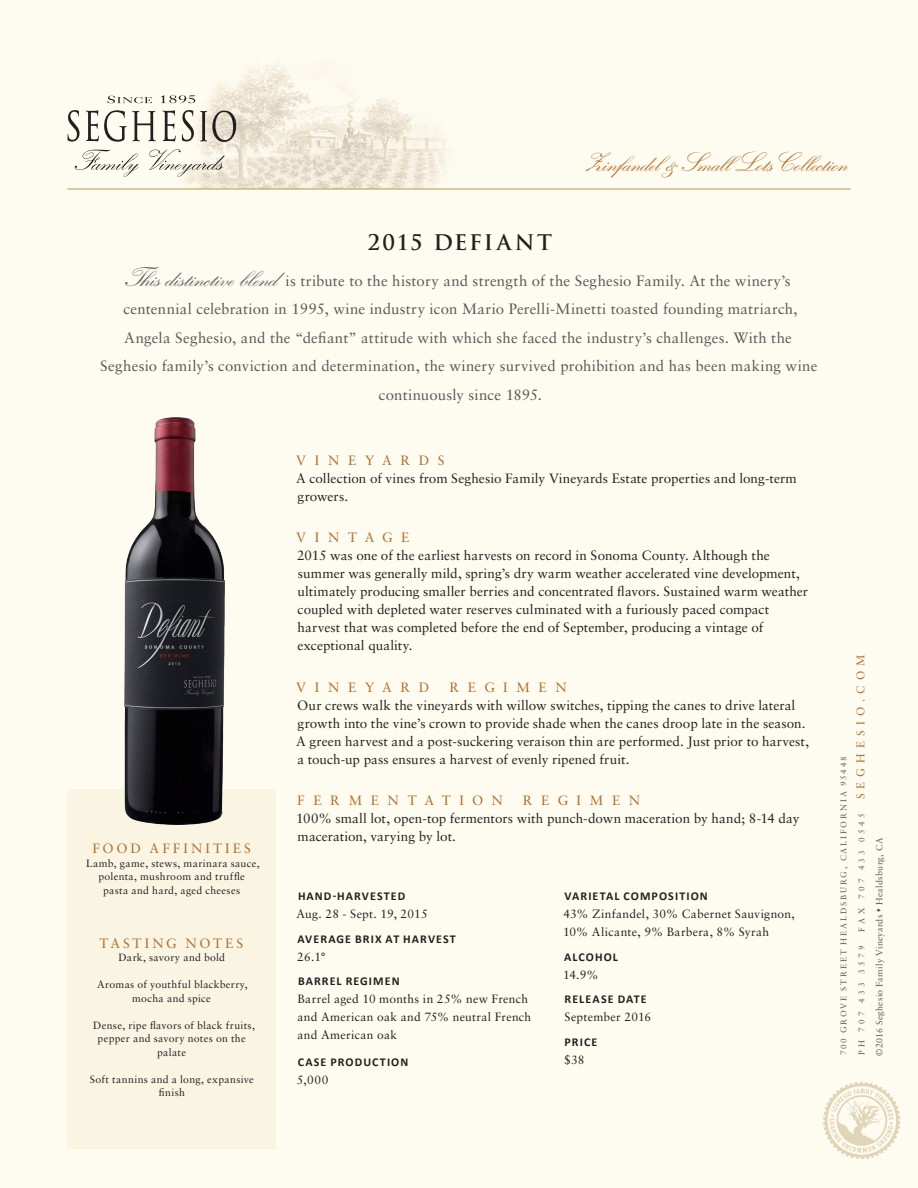
<style>
.page{position:relative;width:918px;height:1188px;background:#fefbf1}
.page>*{position:absolute;margin:0;border:0;box-sizing:border-box;transform-origin:0 0}
.t1{font:700 27px "Kuenstler Script LT Std 2";color:#b16f29}
.t2{font:700 21px "Trajan Pro";letter-spacing:.085em;color:#231f20}
.Intro_Body{font:15px/28.5px "Sabon LT Std";letter-spacing:.015em;color:#57585a;text-align:center}
.Body{font:13.5px/18px "Sabon LT Std";letter-spacing:.005em;color:#231f20}
.t3{font:13.5px "Sabon LT Std";letter-spacing:.635em;color:#b16f29}
.t4{font:13.5px "Sabon LT Std";letter-spacing:.645em;color:#b16f29}
.t5{font:13.5px "Sabon LT Std";letter-spacing:.225em;color:#b16f29}
.t6{font:13.5px "Sabon LT Std";letter-spacing:.615em;color:#b16f29}
.t7{font:13.5px "Sabon LT Std";letter-spacing:.21em;color:#b16f29}
.t8{font:12px/18px "Sabon LT Std";letter-spacing:.02em;color:#231f20}
.t9{font:700 12px "Calibri";letter-spacing:.09em;color:#231f20}
.t10{font:11.25px "Sabon LT Std";letter-spacing:.46em;color:#b16f29}
.Notes{font:10.5px/13.5px "Sabon LT Std";letter-spacing:.03em;color:#231f20;text-align:center}
.t11{font:9px "Sabon LT Std";letter-spacing:.035em;color:#57585a}
.t12{font:8.25px/18px "Sabon LT Std";letter-spacing:.24em;color:#57585a}
.t13{font:8.25px "Sabon LT Std";letter-spacing:.395em;color:#57585a}
.s1{font-family:"Kuenstler Script LT Std 2";font-weight:700;font-size:27px}
</style>
<div class="page">
<img style="left:178px;top:62px;width:284px;height:127px">
<hr style="left:67px;top:189px;width:783px;height:1px;background:#b39758">
<svg style="left:823px;top:1082px;width:77px;height:77px"></svg>
<div style="left:68px;top:789px;width:208px;height:360px;background:#faf4e3"></div>
<img style="left:125px;top:418px;width:99px;height:406px">
<svg style="left:75px;top:150px;width:64px;height:27px"></svg>
<svg style="left:149px;top:149px;width:76px;height:28px"></svg>
<svg style="left:108px;top:96px;width:44px;height:7px"></svg>
<svg style="left:161px;top:95px;width:34px;height:8px"></svg>
<svg style="left:67px;top:110px;width:13px;height:32px"></svg>
<svg style="left:162px;top:110px;width:14px;height:31px"></svg>
<svg style="left:86px;top:110px;width:70px;height:32px"></svg>
<svg style="left:200px;top:110px;width:39px;height:32px"></svg>
<svg style="left:182px;top:110px;width:12px;height:32px"></svg>
<h1 class="t1" style="left:585px;top:148px;width:264px">Zinfandel &amp; Small Lots Collection</h1>
<p class="t2" style="left:367px;top:230px;width:186px">2015 DEFIANT</p>
<p class="Intro_Body" style="left:100px;top:266px;width:719px"><span class="s1">This distinctive blend</span> is tribute to the history and strength of the Seghesio Family. At the winery’s centennial celebration in 1995, wine industry icon Mario Perelli-Minetti toasted founding matriarch, Angela Seghesio, and the “defiant” attitude with which she faced the industry’s challenges. With the Seghesio family’s conviction and determination, the winery survived prohibition and has been making wine continuously since 1895.</p>
<p class="t5" style="left:92px;top:841px;width:160px">FOOD AFFINITIES</p>
<p class="Notes" style="left:86px;top:856px;width:175px">Lamb, game, stews, marinara sauce, polenta, mushroom and truffle pasta and hard, aged cheeses</p>
<p class="t7" style="left:99px;top:935px;width:145px">TASTING NOTES</p>
<p class="Notes" style="left:118px;top:951px;width:108px">Dark, savory and bold</p>
<p class="Notes" style="left:97px;top:978px;width:152px">Aromas of youthful blackberry, mocha and spice</p>
<p class="Notes" style="left:93px;top:1018px;width:163px">Dense, ripe flavors of black fruits, pepper and savory notes on the palate</p>
<p class="Notes" style="left:90px;top:1072px;width:166px">Soft tannins and a long, expansive finish</p>
<p class="t4" style="left:296px;top:452px;width:150px">VINEYARDS</p>
<p class="Body" style="left:296px;top:469px;width:502px">A collection of vines from Seghesio Family Vineyards Estate properties and long-term growers.</p>
<p class="t3" style="left:296px;top:530px;width:115px">VINTAGE</p>
<p class="Body" style="left:297px;top:546px;width:513px">2015 was one of the earliest harvests on record in Sonoma County. Although the summer was generally mild, spring’s dry warm weather accelerated vine development, ultimately producing smaller berries and concentrated flavors. Sustained warm weather coupled with depleted water reserves culminated with a furiously paced compact harvest that was completed before the end of September, producing a vintage of exceptional quality.</p>
<p class="t4" style="left:296px;top:679px;width:135px">VINEYARD</p>
<p class="t3" style="left:449px;top:679px;width:119px">REGIMEN</p>
<p class="Body" style="left:296px;top:696px;width:514px">Our crews walk the vineyards with willow switches, tipping the canes to drive lateral growth into the vine’s crown to provide shade when the canes droop late in the season.<br>A green harvest and a post-suckering veraison thin are performed. Just prior to harvest, a touch-up pass ensures a harvest of evenly ripened fruit.</p>
<p class="t6" style="left:297px;top:792px;width:207px">FERMENTATION</p>
<p class="t3" style="left:523px;top:792px;width:119px">REGIMEN</p>
<p class="Body" style="left:296px;top:809px;width:505px">100% small lot, open-top fermentors with punch-down maceration by hand; 8-14 day maceration, varying by lot.</p>
<p class="t9" style="left:298px;top:888px;width:109px">HAND-HARVESTED</p>
<p class="t8" style="left:296px;top:905px;width:133px">Aug. 28 - Sept. 19, 2015</p>
<p class="t9" style="left:297px;top:931px;width:160px">AVERAGE BRIX AT HARVEST</p>
<p class="t8" style="left:297px;top:947px;width:30px">26.1°</p>
<p class="t9" style="left:298px;top:974px;width:103px">BARREL REGIMEN</p>
<p class="t8" style="left:297px;top:990px;width:235px">Barrel aged 10 months in 25% new French and American oak and 75% neutral French and American oak</p>
<p class="t9" style="left:298px;top:1055px;width:112px">CASE PRODUCTION</p>
<p class="t8" style="left:297px;top:1071px;width:33px">5,000</p>
<p class="t9" style="left:564px;top:888px;width:145px">VARIETAL COMPOSITION</p>
<p class="t8" style="left:563px;top:905px;width:233px">43% Zinfandel, 30% Cabernet Sauvignon,<br>10% Alicante, 9% Barbera, 8% Syrah</p>
<p class="t9" style="left:564px;top:949px;width:55px">ALCOHOL</p>
<p class="t8" style="left:563px;top:965px;width:37px">14.9%</p>
<p class="t9" style="left:565px;top:992px;width:84px">RELEASE DATE</p>
<p class="t8" style="left:564px;top:1008px;width:88px">September 2016</p>
<p class="t9" style="left:565px;top:1035px;width:34px">PRICE</p>
<p class="t8" style="left:564px;top:1051px;width:22px">$38</p>
<p class="t10" style="left:854px;top:799px;width:146px;rotate:-90deg">SEGHESIO.COM</p>
<p class="t12" style="left:835px;top:1055px;width:300px;rotate:-90deg">700 GROVE STREET HEALDSBURG, CALIFORNIA 95448<br>PH 707 433 3579</p>
<p class="t13" style="left:857px;top:932px;width:120px;rotate:-90deg">FAX 707 433 0545</p>
<p class="t11" style="left:874px;top:1056px;width:219px;rotate:-90deg">©2016 Seghesio Family Vineyards ♦ Healdsburg, CA</p>
</div>
